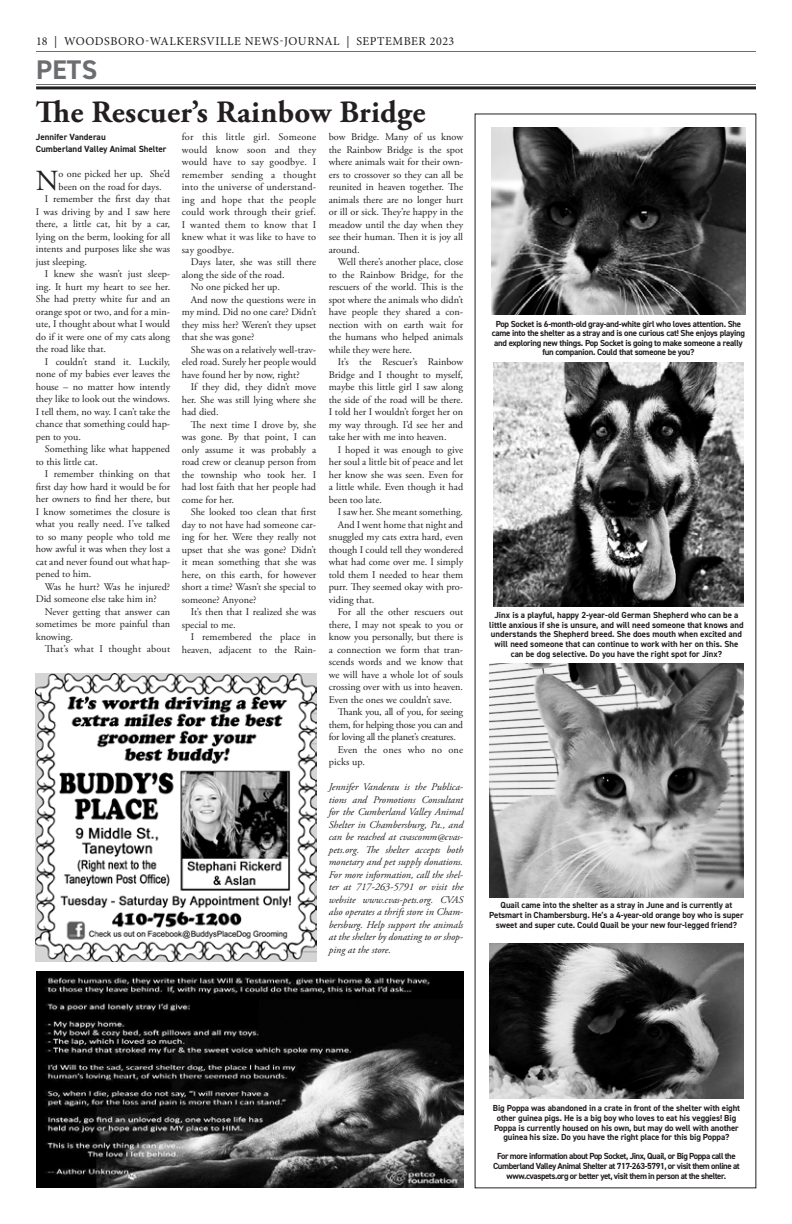
<style>
.page{position:relative;width:792px;height:1224px;background:#fff}
.page>*{position:absolute;margin:0;border:0;box-sizing:border-box;transform-origin:0 0}
.t1{font:700 31px "Adobe Garamond Pro";letter-spacing:.01em;color:#231f20}
._1st_paragraph{font:29.1px "Adobe Garamond Pro";color:#231f20}
.t2{font:700 27px "DIN2014";color:#6c6d70}
.t3{font:12px "Minion Pro";letter-spacing:.045em;color:#231f20}
.body{font:10.2px/12.5px "Adobe Garamond Pro";color:#231f20;text-align:justify}
.End_of_paragraph{font:italic 10.2px/12.5px "Adobe Garamond Pro";color:#231f20;text-align:justify}
._1st_paragraph-2{font:10.2px/12.5px "Adobe Garamond Pro";color:#231f20}
.body-2{font:10.2px "Adobe Garamond Pro";letter-spacing:.02em;color:#231f20}
.author{font:700 9px "DIN2014";color:#231f20}
.t4{font:700 8.8px/9.6px "DIN2014";letter-spacing:-.01em;color:#231f20;text-align:center}
.t5{font:700 8.8px/9.6px "DIN2014";letter-spacing:-.03em;color:#231f20;text-align:center}
.t6{font:700 8.8px/9.6px "DIN2014";letter-spacing:-.05em;color:#231f20;text-align:center}
</style>
<div class="page">
<hr style="left:36px;top:51px;width:720px;height:1px;background:#6c6d70">
<hr style="left:36px;top:84px;width:720px;height:1px;background:#6c6d70">
<hr style="left:36px;top:86px;width:720px;height:3px;background:#231f20">
<img style="left:36px;top:673px;width:281px;height:288px">
<img style="left:36px;top:972px;width:427px;height:216px">
<img style="left:491px;top:127px;width:255px;height:188px">
<img style="left:493px;top:363px;width:251px;height:243px">
<img style="left:489px;top:664px;width:255px;height:234px">
<img style="left:489px;top:944px;width:255px;height:155px">
<p class="t3" style="left:36px;top:33px;width:420px">18 | WOODSBORO-WALKERSVILLE NEWS-JOURNAL | SEPTEMBER 2023</p>
<p class="t2" style="left:36px;top:51px;width:62px">PETS</p>
<p class="t1" style="left:36px;top:94px;width:391px">The Rescuer’s Rainbow Bridge</p>
<p class="body" style="left:182px;top:131px;width:136px">for this little girl. Someone would know soon and they would have to say goodbye. I remember sending a thought into the universe of understand&shy;ing and hope that the people could work through their grief.<br>I wanted them to know that I knew what it was like to have to say goodbye.</p>
<p class="body" style="left:182px;top:256px;width:136px;text-indent:9px">Days later, she was still there along the side of the road.</p>
<p class="body" style="left:191px;top:281px;width:91px">No one picked her up.</p>
<p class="body" style="left:182px;top:293px;width:136px;text-indent:9px">And now the questions were in my mind. Did no one care? Didn’t they miss her? Weren’t they upset that she was gone?</p>
<p class="body" style="left:182px;top:343px;width:136px;text-indent:9px">She was on a relatively well-trav&shy;eled road. Surely her people would have found her by now, right?</p>
<p class="body" style="left:182px;top:381px;width:136px;text-indent:9px">If they did, they didn’t move her. She was still lying where she had died.</p>
<p class="body" style="left:182px;top:418px;width:136px;text-indent:9px">The next time I drove by, she was gone. By that point, I can only assume it was probably a road crew or cleanup person from the township who took her. I had lost faith that her people had come for her.</p>
<p class="body" style="left:182px;top:506px;width:136px;text-indent:9px">She looked too clean that first day to not have had someone car&shy;ing for her. Were they really not upset that she was gone? Didn’t it mean something that she was here, on this earth, for however short a time? Wasn’t she special to someone? Anyone?</p>
<p class="body" style="left:182px;top:606px;width:136px;text-indent:9px">It’s then that I realized she was special to me.</p>
<p class="body" style="left:182px;top:631px;width:136px;text-align:right">I remembered the place in heaven, adjacent to the Rain-</p>
<p class="body" style="left:329px;top:131px;width:136px">bow Bridge. Many of us know the Rainbow Bridge is the spot where animals wait for their own&shy;ers to crossover so they can all be reunited in heaven together. The animals there are no longer hurt or ill or sick. They’re happy in the meadow until the day when they see their human. Then it is joy all around.</p>
<p class="body" style="left:329px;top:256px;width:136px;text-indent:9px">Well there’s another place, close to the Rainbow Bridge, for the rescuers of the world. This is the spot where the animals who didn’t have people they shared a con&shy;nection with on earth wait for the humans who helped animals while they were here.</p>
<p class="body" style="left:329px;top:356px;width:136px;text-indent:9px">It’s the Rescuer’s Rainbow Bridge and I thought to myself, maybe this little girl I saw along the side of the road will be there.<br>I told her I wouldn’t forget her on my way through. I’d see her and take her with me into heaven.</p>
<p class="body" style="left:329px;top:443px;width:136px;text-indent:9px">I hoped it was enough to give her soul a little bit of peace and let her know she was seen. Even for a little while. Even though it had been too late.</p>
<p class="body" style="left:338px;top:506px;width:127px">I saw her. She meant something.</p>
<p class="body" style="left:329px;top:518px;width:136px;text-indent:9px">And I went home that night and snuggled my cats extra hard, even though I could tell they wondered what had come over me. I simply told them I needed to hear them purr. They seemed okay with pro&shy;viding that.</p>
<p class="body" style="left:329px;top:606px;width:136px;text-indent:9px">For all the other rescuers out there, I may not speak to you or know you personally, but there is a connection we form that tran&shy;scends words and we know that we will have a whole lot of souls crossing over with us into heaven.<br>Even the ones we couldn’t save.</p>
<p class="body" style="left:329px;top:706px;width:136px;text-indent:9px">Thank you, all of you, for seeing them, for helping those you can and for loving all the planet’s creatures.</p>
<p class="body" style="left:329px;top:743px;width:136px;text-indent:9px">Even the ones who no one picks up.</p>
<p class="End_of_paragraph" style="left:329px;top:781px;width:136px">Jennifer Vanderau is the Publica&shy;tions and Promotions Consultant for the Cumberland Valley Animal Shelter in Chambersburg, Pa., and can be reached at cvascomm@cvas&shy;pets.org. The shelter accepts both monetary and pet supply donations.<br>For more information, call the shel&shy;ter at 717-263-5791 or visit the website www.cvas-pets.org. CVAS also operates a thrift store in Cham&shy;bersburg. Help support the animals at the shelter by donating to or shop&shy;ping at the store.</p>
<p class="author" style="left:36px;top:131px;width:71px">Jennifer Vanderau</p>
<p class="author" style="left:36px;top:143px;width:132px">Cumberland Valley Animal Shelter</p>
<p class="_1st_paragraph" style="left:36px;top:163px;width:24px">N</p>
<p class="_1st_paragraph-2" style="left:59px;top:168px;width:113px">o one picked her up. She’d been on the road for days.</p>
<p class="body" style="left:36px;top:193px;width:136px;text-indent:9px">I remember the first day that I was driving by and I saw here there, a little cat, hit by a car, lying on the berm, looking for all intents and purposes like she was just sleeping.</p>
<p class="body" style="left:36px;top:268px;width:136px;text-indent:9px">I knew she wasn’t just sleep&shy;ing. It hurt my heart to see her.<br>She had pretty white fur and an orange spot or two, and for a min&shy;ute, I thought about what I would do if it were one of my cats along the road like that.</p>
<p class="body" style="left:36px;top:356px;width:136px;text-indent:9px">I couldn’t stand it. Luckily, none of my babies ever leaves the house – no matter how intently they like to look out the windows.<br>I tell them, no way. I can’t take the chance that something could hap&shy;pen to you.</p>
<p class="body" style="left:36px;top:443px;width:136px;text-indent:9px">Something like what happened to this little cat.</p>
<p class="body" style="left:36px;top:468px;width:136px;text-indent:9px">I remember thinking on that first day how hard it would be for her owners to find her there, but I know sometimes the closure is what you really need. I’ve talked to so many people who told me how awful it was when they lost a cat and never found out what hap&shy;pened to him.</p>
<p class="body" style="left:36px;top:581px;width:136px;text-indent:9px">Was he hurt? Was he injured?<br>Did someone else take him in?</p>
<p class="body" style="left:36px;top:606px;width:136px;text-indent:9px">Never getting that answer can sometimes be more painful than knowing.</p>
<p class="body-2" style="left:45px;top:643px;width:127px">That’s what I thought about</p>
<p class="t5" style="left:492px;top:319px;width:255px">Pop Socket is 6-month-old gray-and-white girl who loves attention. She came into the shelter as a stray and is one curious cat! She enjoys playing and exploring new things. Pop Socket is going to make someone a really fun companion. Could that someone be you?</p>
<p class="t4" style="left:489px;top:610px;width:256px">Jinx is a playful, happy 2-year-old German Shepherd who can be a little anxious if she is unsure, and will need someone that knows and understands the Shepherd breed. She does mouth when excited and will need someone that can continue to work with her on this. She can be dog selective. Do you have the right spot for Jinx?</p>
<p class="t4" style="left:489px;top:900px;width:256px">Quail came into the shelter as a stray in June and is currently at<br>Petsmart in Chambersburg. He’s a 4-year-old orange boy who is super sweet and super cute. Could Quail be your new four-legged friend?</p>
<p class="t4" style="left:493px;top:1103px;width:249px">Big Poppa was abandoned in a crate in front of the shelter with eight other guinea pigs. He is a big boy who loves to eat his veggies! Big Poppa is currently housed on his own, but may do well with another guinea his size. Do you have the right place for this big Poppa?</p>
<p class="t6" style="left:497px;top:1151px;width:240px">For more information about Pop Socket, Jinx, Quail, or Big Poppa call the</p>
<p class="t6" style="left:493px;top:1161px;width:248px">Cumberland Valley Animal Shelter at 717-263-5791, or visit them online at www.cvaspets.org or better yet, visit them in person at the shelter.</p>
</div>
